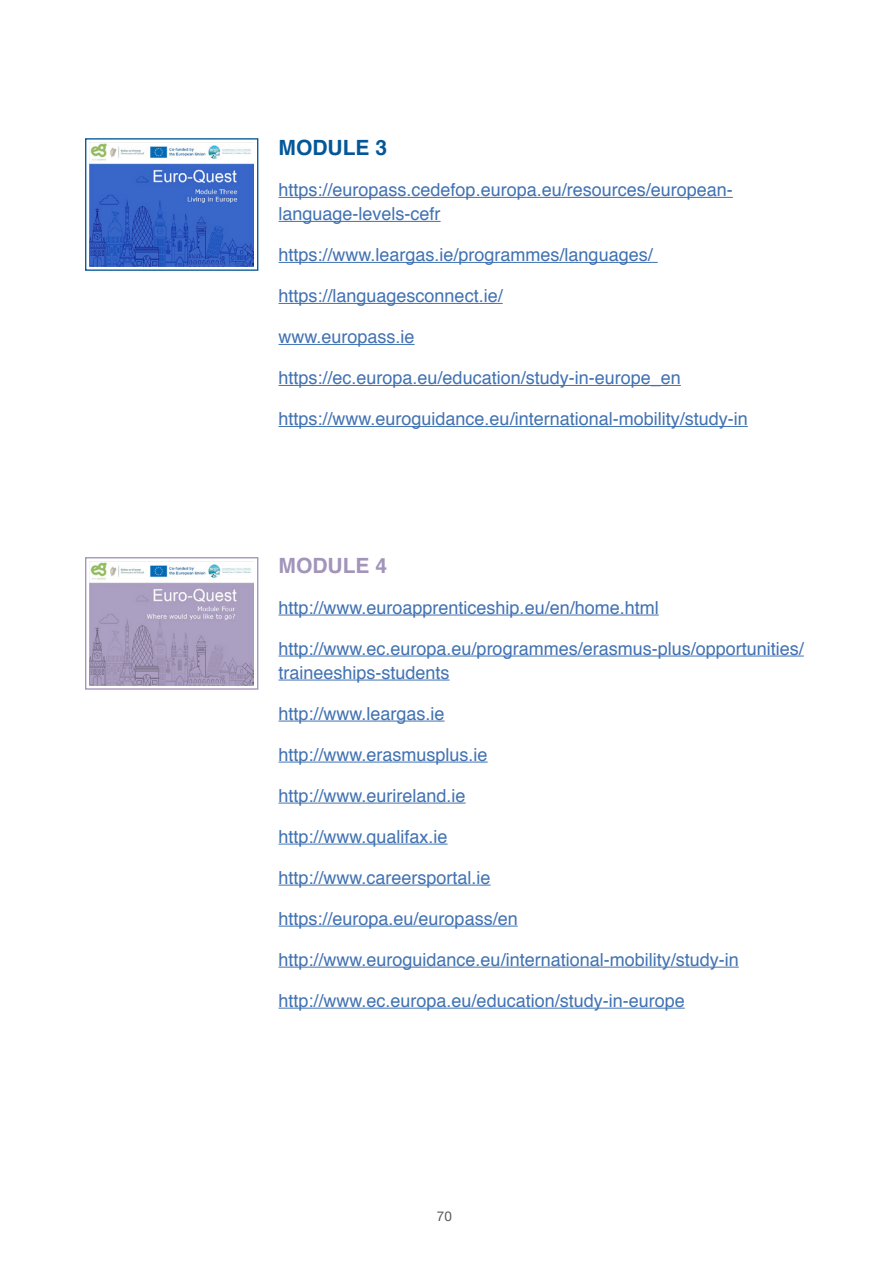
<style>
.page{position:relative;width:893px;height:1263px;background:#fff}
.page>*{position:absolute;margin:0;border:0;box-sizing:border-box;transform-origin:0 0}
.t1{font:700 21px "Helvetica";color:#035798}
.t2{font:700 21px "Helvetica";color:#a294ba}
.t3{font:18px/24px "Helvetica";color:#4172b2}
.t4{font:13.5px "Helvetica Neue";color:#58595b}
</style>
<div class="page">
<hr style="left:279px;top:197px;width:454px;height:1px;background:#4172b2">
<hr style="left:279px;top:221px;width:162px;height:1px;background:#4172b2">
<hr style="left:279px;top:262px;width:379px;height:1px;background:#4172b2">
<hr style="left:279px;top:303px;width:224px;height:1px;background:#4172b2">
<hr style="left:279px;top:344px;width:136px;height:1px;background:#4172b2">
<hr style="left:279px;top:385px;width:402px;height:1px;background:#4172b2">
<hr style="left:279px;top:426px;width:469px;height:1px;background:#4172b2">
<hr style="left:279px;top:615px;width:380px;height:1px;background:#4172b2">
<hr style="left:279px;top:656px;width:525px;height:1px;background:#4172b2">
<hr style="left:279px;top:680px;width:171px;height:1px;background:#4172b2">
<hr style="left:279px;top:721px;width:166px;height:1px;background:#4172b2">
<hr style="left:279px;top:762px;width:209px;height:1px;background:#4172b2">
<hr style="left:279px;top:803px;width:187px;height:1px;background:#4172b2">
<hr style="left:279px;top:844px;width:169px;height:1px;background:#4172b2">
<hr style="left:279px;top:885px;width:212px;height:1px;background:#4172b2">
<hr style="left:279px;top:926px;width:239px;height:1px;background:#4172b2">
<hr style="left:279px;top:967px;width:460px;height:1px;background:#4172b2">
<hr style="left:279px;top:1008px;width:406px;height:1px;background:#4172b2">
<img style="left:89px;top:561px;width:165px;height:124px">
<div style="left:85px;top:557px;width:173px;height:133px;border:1px solid #a294ba"></div>
<div style="left:86px;top:139px;width:172px;height:131px;background:linear-gradient(to right,#fff,#fff)"></div>
<img style="left:89px;top:143px;width:165px;height:123px">
<div style="left:85px;top:138px;width:173px;height:133px;border:1px solid #035798"></div>
<p class="t1" style="left:279px;top:131px;width:110px">MODULE 3</p>
<p class="t3" style="left:279px;top:178px;width:456px">https://europass.cedefop.europa.eu/resources/european&shy;language-levels-cefr</p>
<p class="t3" style="left:279px;top:243px;width:376px">https://www.leargas.ie/programmes/languages/</p>
<p class="t3" style="left:279px;top:284px;width:226px">https://languagesconnect.ie/</p>
<p class="t3" style="left:279px;top:325px;width:138px">www.europass.ie</p>
<p class="t3" style="left:279px;top:366px;width:404px">https://ec.europa.eu/education/study-in-europe_en</p>
<p class="t3" style="left:279px;top:407px;width:471px">https://www.euroguidance.eu/international-mobility/study-in</p>
<p class="t2" style="left:279px;top:548px;width:110px">MODULE 4</p>
<p class="t3" style="left:279px;top:596px;width:382px">http://www.euroapprenticeship.eu/en/home.html</p>
<p class="t3" style="left:279px;top:637px;width:527px">http://www.ec.europa.eu/programmes/erasmus-plus/opportunities/ traineeships-students</p>
<p class="t3" style="left:279px;top:702px;width:168px">http://www.leargas.ie</p>
<p class="t3" style="left:279px;top:743px;width:211px">http://www.erasmusplus.ie</p>
<p class="t3" style="left:279px;top:784px;width:189px">http://www.eurireland.ie</p>
<p class="t3" style="left:279px;top:825px;width:171px">http://www.qualifax.ie</p>
<p class="t3" style="left:279px;top:866px;width:214px">http://www.careersportal.ie</p>
<p class="t3" style="left:279px;top:907px;width:241px">https://europa.eu/europass/en</p>
<p class="t3" style="left:279px;top:948px;width:462px">http://www.euroguidance.eu/international-mobility/study-in</p>
<p class="t3" style="left:279px;top:989px;width:408px">http://www.ec.europa.eu/education/study-in-europe</p>
<p class="t4" style="left:437px;top:1207px;width:17px">70</p>
</div>
